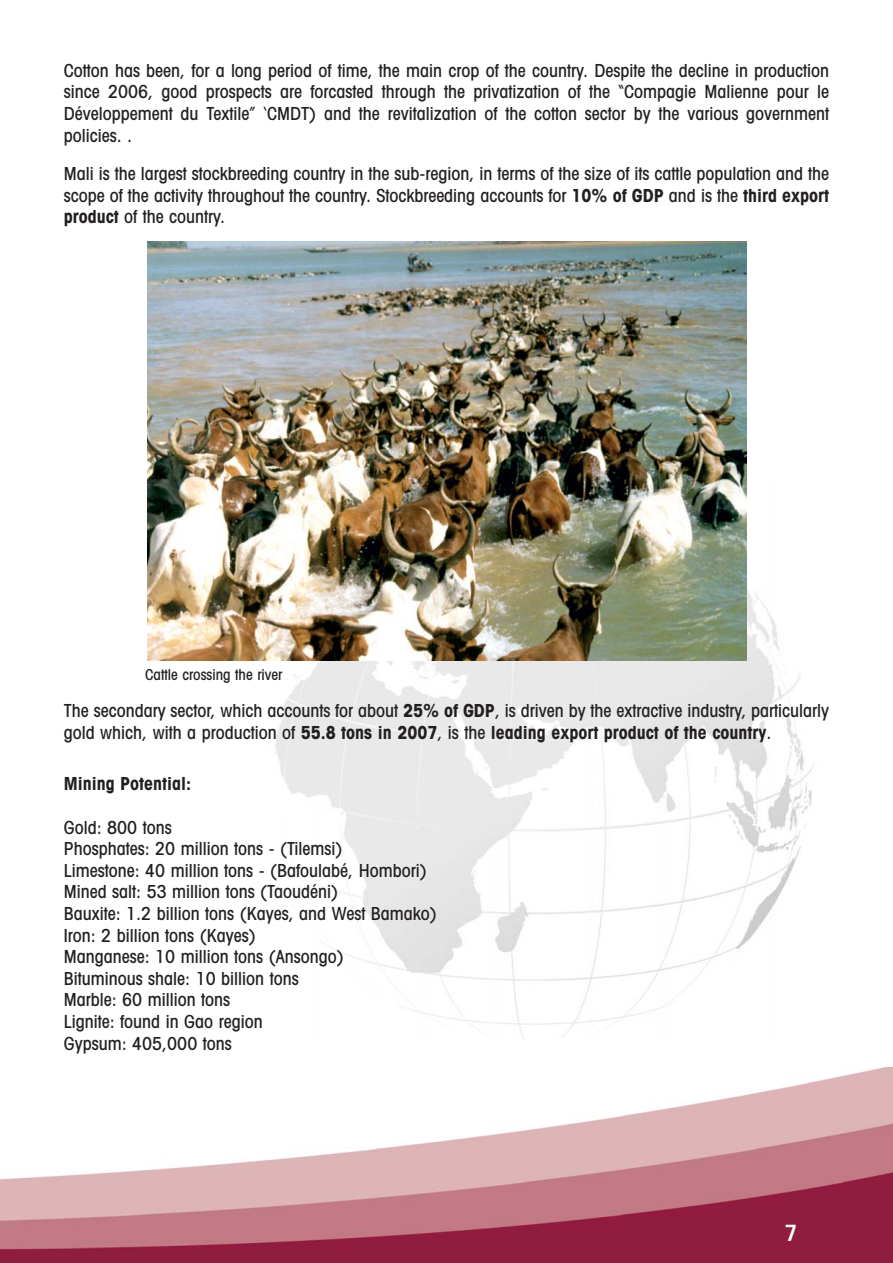
<style>
.page{position:relative;width:893px;height:1263px;background:#fff}
.page>*{position:absolute;margin:0;border:0;box-sizing:border-box;transform-origin:0 0}
.t1{font:600 condensed 22.5px "Avant Garde";color:#fff}
.t2{font:500 condensed 18px/21.6px "Avant Garde";color:#231f20;text-align:justify}
.t3{font:700 condensed 18px "Avant Garde";color:#231f20}
.t4{font:500 condensed 15px "Avant Garde";color:#231f20}
.s1{font-weight:700}
</style>
<div class="page">
<img style="left:275px;top:589px;width:539px;height:450px">
<img style="left:0;top:1067px;width:893px;height:196px">
<img style="left:147px;top:241px;width:600px;height:420px">
<p class="t2" style="left:64px;top:61px;width:767px">Cotton has been, for a long period of time, the main crop of the country. Despite the decline in production since 2006, good prospects are forcasted through the privatization of the “Compagie Malienne pour le Développement du Textile” ‘CMDT) and the revitalization of the cotton sector by the various government policies. .</p>
<p class="t2" style="left:64px;top:165px;width:767px">Mali is the largest stockbreeding country in the sub-region, in terms of the size of its cattle population and the scope of the activity throughout the country. Stockbreeding accounts for <span class="s1">10% of GDP</span> and is the <span class="s1">third export product</span> of the country.</p>
<p class="t4" style="left:145px;top:669px;width:139px">Cattle crossing the river</p>
<p class="t2" style="left:64px;top:702px;width:767px">The secondary sector, which accounts for about <span class="s1">25% of GDP</span>, is driven by the extractive industry, particularly gold which, with a production of <span class="s1">55.8 tons in 2007</span>, is the <span class="s1">leading export product of the country</span>.</p>
<p class="t3" style="left:64px;top:777px;width:129px">Mining Potential:</p>
<p class="t2" style="left:64px;top:818px;width:375px;text-align:left">Gold: 800 tons<br>Phosphates: 20 million tons - (Tilemsi)<br>Limestone: 40 million tons - (Bafoulabé, Hombori)<br>Mined salt: 53 million tons (Taoudéni)<br>Bauxite: 1.2 billion tons (Kayes, and West Bamako)<br>Iron: 2 billion tons (Kayes)<br>Manganese: 10 million tons (Ansongo)<br>Bituminous shale: 10 billion tons<br>Marble: 60 million tons<br>Lignite: found in Gao region<br>Gypsum: 405,000 tons</p>
<p class="t1" style="left:785px;top:1225px;width:14px">7</p>
</div>
